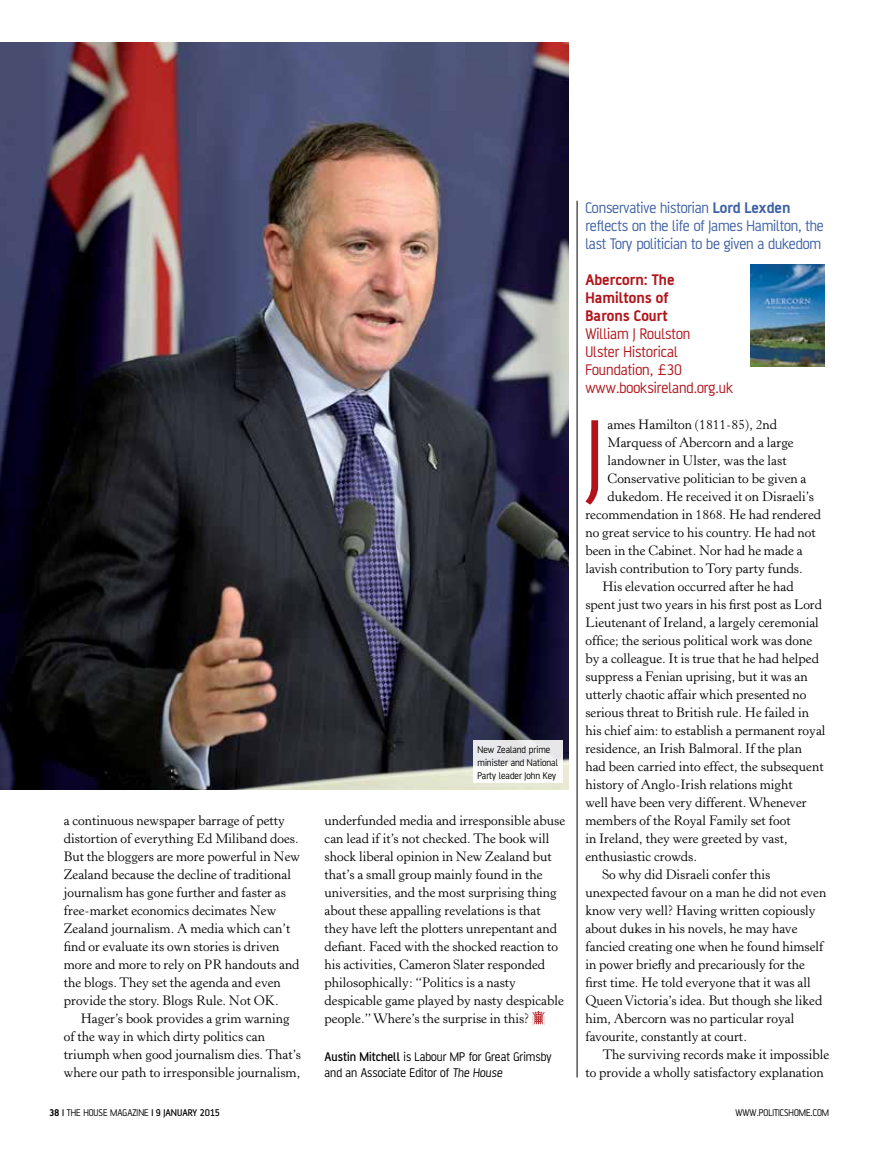
<style>
.page{position:relative;width:893px;height:1149px;background:#fff}
.page>*{position:absolute;margin:0;border:0;box-sizing:border-box;transform-origin:0 0}
.t1{font:104.7px "AF Battersea";color:#b1151b}
.t2{font:16.5px/18px "AF Battersea";letter-spacing:-.01em;color:#3d61a4}
.t3{font:16.5px/18px "AF Battersea";color:#b1151b}
.t4{font:700 16.5px/18px "AF Battersea";color:#b1151b}
.t5{font:13.5px/18px "Horley Old Style MT Std";color:#000}
.t6{font:13.5px/16.2px "AF Battersea";color:#000}
.t7{font:10.5px/12.6px "AF Battersea";color:#000}
.s1{font-weight:500}
.s2{font-weight:700}
</style>
<div class="page">
<img style="left:750px;top:264px;width:75px;height:102px">
<hr style="left:577px;top:201px;width:1px;height:876px;background:#000">
<svg style="left:532px;top:1011px;width:13px;height:14px"></svg>
<img style="left:0;top:42px;width:568px;height:747px">
<div style="left:473px;top:740px;width:89px;height:42px;background:linear-gradient(to right,#eff0f1,#f3f3f2)"></div>
<p class="t5" style="left:64px;top:811px;width:238px">a continuous newspaper barrage of petty distortion of everything Ed Miliband does.<br>But the bloggers are more powerful in New Zealand because the decline of traditional journalism has gone further and faster as free-market economics decimates New Zealand journalism. A media which can’t find or evaluate its own stories is driven more and more to rely on PR handouts and the blogs. They set the agenda and even provide the story. Blogs Rule. Not OK.</p>
<p class="t5" style="left:64px;top:1009px;width:239px;text-indent:17px">Hager’s book provides a grim warning of the way in which dirty politics can triumph when good journalism dies. That’s where our path to irresponsible journalism,</p>
<p class="t7" style="left:478px;top:743px;width:82px">New Zealand prime minister and National<br>Party leader John Key</p>
<p class="t5" style="left:325px;top:811px;width:242px">underfunded media and irresponsible abuse can lead if it’s not checked. The book will shock liberal opinion in New Zealand but that’s a small group mainly found in the universities, and the most surprising thing about these appalling revelations is that they have left the plotters unrepentant and defiant. Faced with the shocked reaction to his activities, Cameron Slater responded philosophically: “Politics is a nasty despicable game played by nasty despicable people.” Where’s the surprise in this?</p>
<p class="t6" style="left:325px;top:1048px;width:229px"><span class="s1">Austin Mitchell</span> is Labour MP for Great Grimsby and an Associate Editor of The House</p>
<p class="t2" style="left:585px;top:198px;width:240px">Conservative historian <span class="s2">Lord Lexden </span>reflects on the life of James Hamilton, the last Tory politician to be given a dukedom</p>
<p class="t4" style="left:585px;top:270px;width:91px">Abercorn: The<br>Hamiltons of<br>Barons Court</p>
<p class="t3" style="left:585px;top:324px;width:149px">William J Roulston<br>Ulster Historical<br>Foundation, £30 www.booksireland.org.uk</p>
<h1 class="t1" style="left:585px;top:398px;width:19px">J</h1>
<p class="t5" style="left:607px;top:415px;width:171px">ames Hamilton (1811-85), 2nd</p>
<p class="t5" style="left:607px;top:433px;width:188px">Marquess of Abercorn and a large</p>
<p class="t5" style="left:607px;top:451px;width:181px">landowner in Ulster, was the last</p>
<p class="t5" style="left:607px;top:469px;width:201px">Conservative politician to be given a</p>
<p class="t5" style="left:607px;top:487px;width:208px">dukedom. He received it on Disraeli’s</p>
<p class="t5" style="left:585px;top:505px;width:237px">recommendation in 1868. He had rendered</p>
<p class="t5" style="left:585px;top:523px;width:232px">no great service to his country. He had not</p>
<p class="t5" style="left:585px;top:541px;width:219px">been in the Cabinet. Nor had he made a</p>
<p class="t5" style="left:585px;top:559px;width:219px">lavish contribution to Tory party funds.</p>
<p class="t5" style="left:602px;top:577px;width:193px">His elevation occurred after he had</p>
<p class="t5" style="left:585px;top:595px;width:238px">spent just two years in his first post as Lord</p>
<p class="t5" style="left:585px;top:613px;width:235px">Lieutenant of Ireland, a largely ceremonial</p>
<p class="t5" style="left:585px;top:631px;width:228px">office; the serious political work was done</p>
<p class="t5" style="left:585px;top:649px;width:235px">by a colleague. It is true that he had helped</p>
<p class="t5" style="left:585px;top:667px;width:224px">suppress a Fenian uprising, but it was an</p>
<p class="t5" style="left:585px;top:685px;width:223px">utterly chaotic affair which presented no</p>
<p class="t5" style="left:585px;top:703px;width:225px">serious threat to British rule. He failed in</p>
<p class="t5" style="left:585px;top:721px;width:242px">his chief aim: to establish a permanent royal</p>
<p class="t5" style="left:585px;top:739px;width:218px">residence, an Irish Balmoral. If the plan</p>
<p class="t5" style="left:585px;top:757px;width:240px">had been carried into effect, the subsequent</p>
<p class="t5" style="left:585px;top:775px;width:209px">history of Anglo-Irish relations might</p>
<p class="t5" style="left:585px;top:793px;width:223px">well have been very different. Whenever</p>
<p class="t5" style="left:585px;top:811px;width:207px">members of the Royal Family set foot</p>
<p class="t5" style="left:585px;top:829px;width:204px">in Ireland, they were greeted by vast,</p>
<p class="t5" style="left:585px;top:847px;width:113px">enthusiastic crowds.</p>
<p class="t5" style="left:602px;top:865px;width:169px">So why did Disraeli confer this</p>
<p class="t5" style="left:585px;top:883px;width:242px">unexpected favour on a man he did not even</p>
<p class="t5" style="left:585px;top:901px;width:232px">know very well? Having written copiously</p>
<p class="t5" style="left:585px;top:919px;width:214px">about dukes in his novels, he may have</p>
<p class="t5" style="left:585px;top:937px;width:240px">fancied creating one when he found himself</p>
<p class="t5" style="left:585px;top:955px;width:221px">in power briefly and precariously for the</p>
<p class="t5" style="left:585px;top:973px;width:227px">first time. He told everyone that it was all</p>
<p class="t5" style="left:585px;top:991px;width:238px">Queen Victoria’s idea. But though she liked</p>
<p class="t5" style="left:585px;top:1009px;width:211px">him, Abercorn was no particular royal</p>
<p class="t5" style="left:585px;top:1027px;width:163px">favourite, constantly at court.</p>
<p class="t5" style="left:602px;top:1045px;width:228px">The surviving records make it impossible</p>
<p class="t5" style="left:585px;top:1063px;width:240px">to provide a wholly satisfactory explanation</p>
<p class="t7" style="left:49px;top:1105px;width:172px"><span class="s2">38</span> <span class="s1">|</span> THE HOUSE MAGAZINE <span class="s1">| 9 January 2015</span></p>
<p class="t7" style="left:735px;top:1105px;width:95px">www.politicshome.com</p>
</div>
